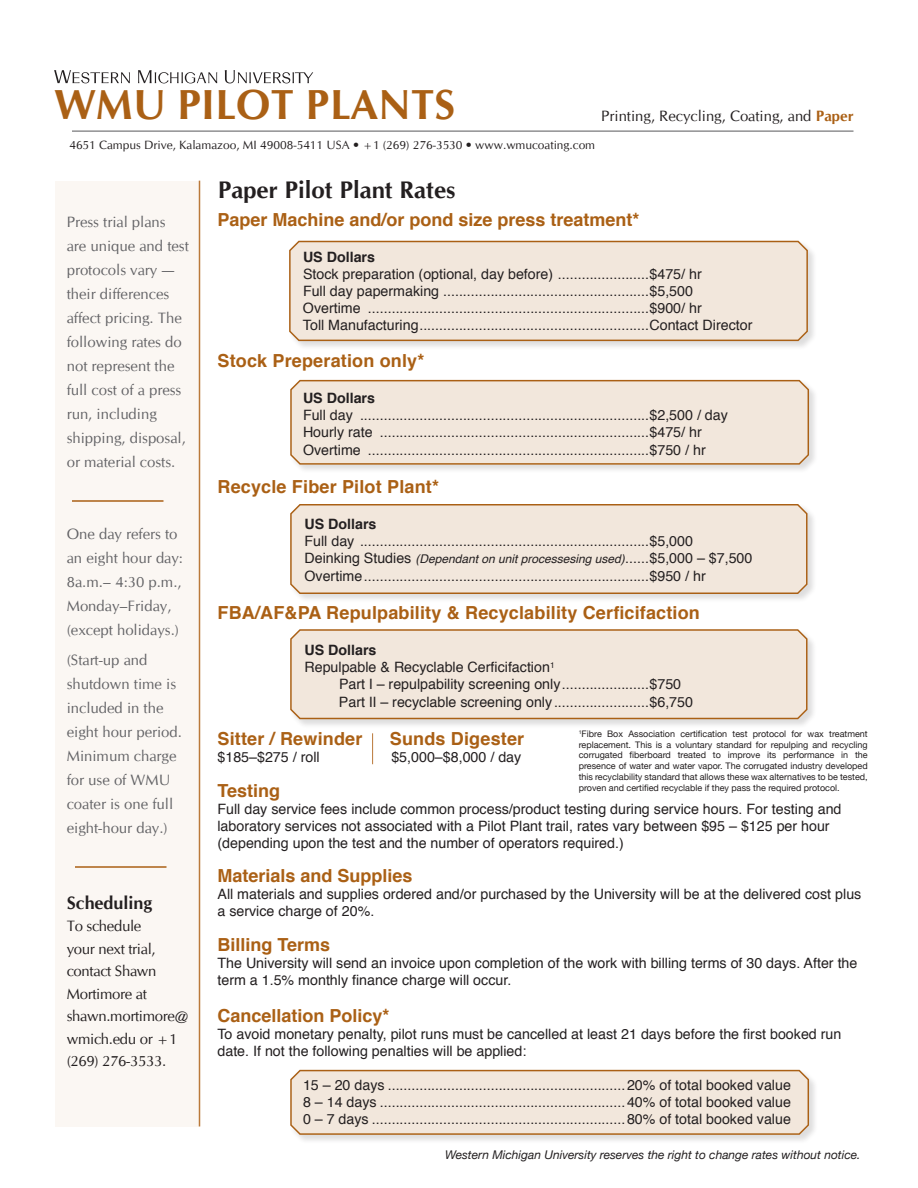
<style>
.page{position:relative;width:918px;height:1188px;background:#fff}
.page>*{position:absolute;margin:0;border:0;box-sizing:border-box;transform-origin:0 0}
.t1{font:700 42px "CG Omega";color:#aa6015}
.t2{font:700 24px "CG Omega";color:#231f20}
.t3{font:700 18px "Helvetica";letter-spacing:.01em;color:#aa6015}
.t4{font:700 18px "CG Omega";color:#231f20}
.t5{font:15px/24px "CG Omega";color:#636366}
.t6{font:15px/22.5px "CG Omega";letter-spacing:-.02em;color:#231f20}
.t7{font:15px "CG Omega";color:#231f20}
.t8{font:14.25px/17.1px "Helvetica";color:#231f20}
.t9{font:700 14.25px "Helvetica";color:#231f20}
.t10{font:12px "CG Omega";color:#231f20}
.t11{font:italic 12px "Helvetica Neue";color:#231f20}
.t12{font:9px/10.8px "Helvetica Neue";color:#231f20;text-align:justify}
.s1{font-weight:700;color:#aa6015}
.s2{font-style:italic;font-size:12px}
.s3{font-family:"Helvetica Neue"}
</style>
<div class="page">
<svg style="left:54px;top:70px;width:76px;height:13px"></svg>
<svg style="left:138px;top:70px;width:79px;height:13px"></svg>
<svg style="left:225px;top:70px;width:88px;height:13px"></svg>
<hr style="left:72px;top:131px;width:782px;height:1px;background:#57585a">
<div style="left:55px;top:181px;width:144px;height:945px;background:#fbf7f3"></div>
<svg style="left:297px;top:249px;width:517px;height:98px;fill:#e7e7e7"></svg>
<svg style="left:289px;top:240px;width:520px;height:102px;background:#eee0d3"></svg>
<svg style="left:298px;top:388px;width:517px;height:82px;fill:#e6e6e6"></svg>
<svg style="left:290px;top:379px;width:520px;height:86px;background:#efe1d4"></svg>
<svg style="left:299px;top:1079px;width:516px;height:62px;fill:#e8e8e8"></svg>
<svg style="left:290px;top:1069px;width:520px;height:67px;background:#eee0d2"></svg>
<svg style="left:299px;top:512px;width:515px;height:87px;fill:#eae9ea"></svg>
<div style="left:290px;top:504px;width:518px;height:91px;background:#f2e7dc"></div>
<hr style="left:199px;top:181px;width:1px;height:945px;background:#ba793a">
<svg style="left:298px;top:638px;width:516px;height:87px;fill:#e5e5e5"></svg>
<div style="left:290px;top:629px;width:518px;height:91px;background:#f2e7dc"></div>
<hr style="left:75px;top:866px;width:91px;height:2px;background:#aa6015">
<hr style="left:72px;top:500px;width:92px;height:2px;background:#aa6015">
<hr style="left:372px;top:733px;width:1px;height:31px;background:#ba793a">
<h1 class="t1" style="left:54px;top:79px;width:403px">WMU PILOT PLANTS</h1>
<p class="t10" style="left:69px;top:138px;width:527px">4651 Campus Drive, Kalamazoo, MI 49008-5411 USA • +1 (269) 276-3530 • www.wmucoating.com</p>
<p class="t7" style="left:601px;top:108px;width:254px">Printing, Recycling, Coating, and <span class="s1">Paper</span></p>
<h2 class="t2" style="left:218px;top:176px;width:239px">Paper Pilot Plant Rates</h2>
<p class="t5" style="left:67px;top:211px;width:124px">Press trial plans are unique and test protocols vary — their differences affect pricing. The following rates do not represent the full cost of a press run, including shipping, disposal, or material costs.</p>
<p class="t5" style="left:67px;top:522px;width:118px">One day refers to an eight hour day:<br>8a.m.– 4:30 p.m.,<br>Monday–Friday, (except holidays.)</p>
<p class="t5" style="left:67px;top:648px;width:117px">(Start-up and shutdown time is included in the eight hour period.<br>Minimum charge for use of WMU coater is one full eight-hour day.)</p>
<p class="t4" style="left:67px;top:892px;width:87px">Scheduling</p>
<p class="t6" style="left:67px;top:915px;width:123px">To schedule<br>your next trial, contact Shawn<br>Mortimore at shawn.mortimore@ wmich.edu or +1 (269) 276-3533.</p>
<p class="t3" style="left:218px;top:205px;width:424px">Paper Machine and/or pond size press treatment*</p>
<p class="t9" style="left:303px;top:245px;width:74px">US Dollars</p>
<p class="t8" style="left:303px;top:266px;width:451px">Stock preparation (optional, day before) .......................$475/ hr<br>Full day papermaking ....................................................$5,500<br>Overtime .......................................................................$900/ hr<br>Toll Manufacturing..........................................................Contact Director</p>
<p class="t3" style="left:218px;top:346px;width:209px">Stock Preperation only*</p>
<p class="t9" style="left:303px;top:387px;width:74px">US Dollars</p>
<p class="t8" style="left:303px;top:407px;width:426px">Full day .........................................................................$2,500 / day<br>Hourly rate ....................................................................$475/ hr<br>Overtime .......................................................................$750 / hr</p>
<p class="t3" style="left:218px;top:472px;width:223px">Recycle Fiber Pilot Plant*</p>
<p class="t9" style="left:304px;top:513px;width:74px">US Dollars</p>
<p class="t8" style="left:304px;top:533px;width:450px">Full day .........................................................................$5,000<br>Deinking Studies <span class="s2">(Dependant on unit processesing used)</span>......$5,000 – $7,500<br>Overtime........................................................................$950 / hr</p>
<p class="t3" style="left:218px;top:598px;width:484px">FBA/AF&amp;PA Repulpability &amp; Recyclability Cerficifaction</p>
<p class="t9" style="left:304px;top:639px;width:74px">US Dollars</p>
<p class="t8" style="left:305px;top:659px;width:252px">Repulpable &amp; Recyclable Cerficifaction<sup>1</sup></p>
<p class="t8" style="left:339px;top:676px;width:344px">Part <span class="s3">I</span> – repulpability screening only......................$750</p>
<p class="t8" style="left:339px;top:693px;width:356px">Part <span class="s3">II</span> – recyclable screening only........................$6,750</p>
<p class="t3" style="left:218px;top:724px;width:146px">Sitter / Rewinder</p>
<p class="t3" style="left:390px;top:724px;width:136px">Sunds Digester</p>
<p class="t8" style="left:217px;top:749px;width:104px">$185–$275 / roll</p>
<p class="t8" style="left:391px;top:749px;width:131px">$5,000–$8,000 / day</p>
<p class="t3" style="left:218px;top:776px;width:64px">Testing</p>
<p class="t8" style="left:218px;top:801px;width:626px">Full day service fees include common process/product testing during service hours. For testing and laboratory services not associated with a Pilot Plant trail, rates vary between $95 – $125 per hour (depending upon the test and the number of operators required.)</p>
<p class="t3" style="left:218px;top:861px;width:197px">Materials and Supplies</p>
<p class="t8" style="left:218px;top:886px;width:645px">All materials and supplies ordered and/or purchased by the University will be at the delivered cost plus a service charge of 20%.</p>
<p class="t3" style="left:218px;top:930px;width:114px">Billing Terms</p>
<p class="t8" style="left:218px;top:955px;width:641px">The University will send an invoice upon completion of the work with billing terms of 30 days. After the term a 1.5% monthly finance charge will occur.</p>
<p class="t3" style="left:218px;top:1001px;width:174px">Cancellation Policy*</p>
<p class="t8" style="left:218px;top:1026px;width:625px">To avoid monetary penalty, pilot runs must be cancelled at least 21 days before the first booked run date. If not the following penalties will be applied:</p>
<p class="t8" style="left:303px;top:1077px;width:489px;text-align:justify">15 – 20 days ............................................................20% of total booked value 8 – 14 days ..............................................................40% of total booked value 0 – 7 days ................................................................80% of total booked value</p>
<p class="t12" style="left:579px;top:729px;width:291px"><sup>1</sup>Fibre Box Association certification test protocol for wax treatment replacement. This is a voluntary standard for repulping and recycling corrugated fiberboard treated to improve its performance in the presence of water and water vapor. The corrugated industry developed this recyclability standard that allows these wax alternatives to be tested, proven and certified recyclable if they pass the required protocol.</p>
<p class="t11" style="left:445px;top:1146px;width:417px">Western Michigan University reserves the right to change rates without notice.</p>
</div>
